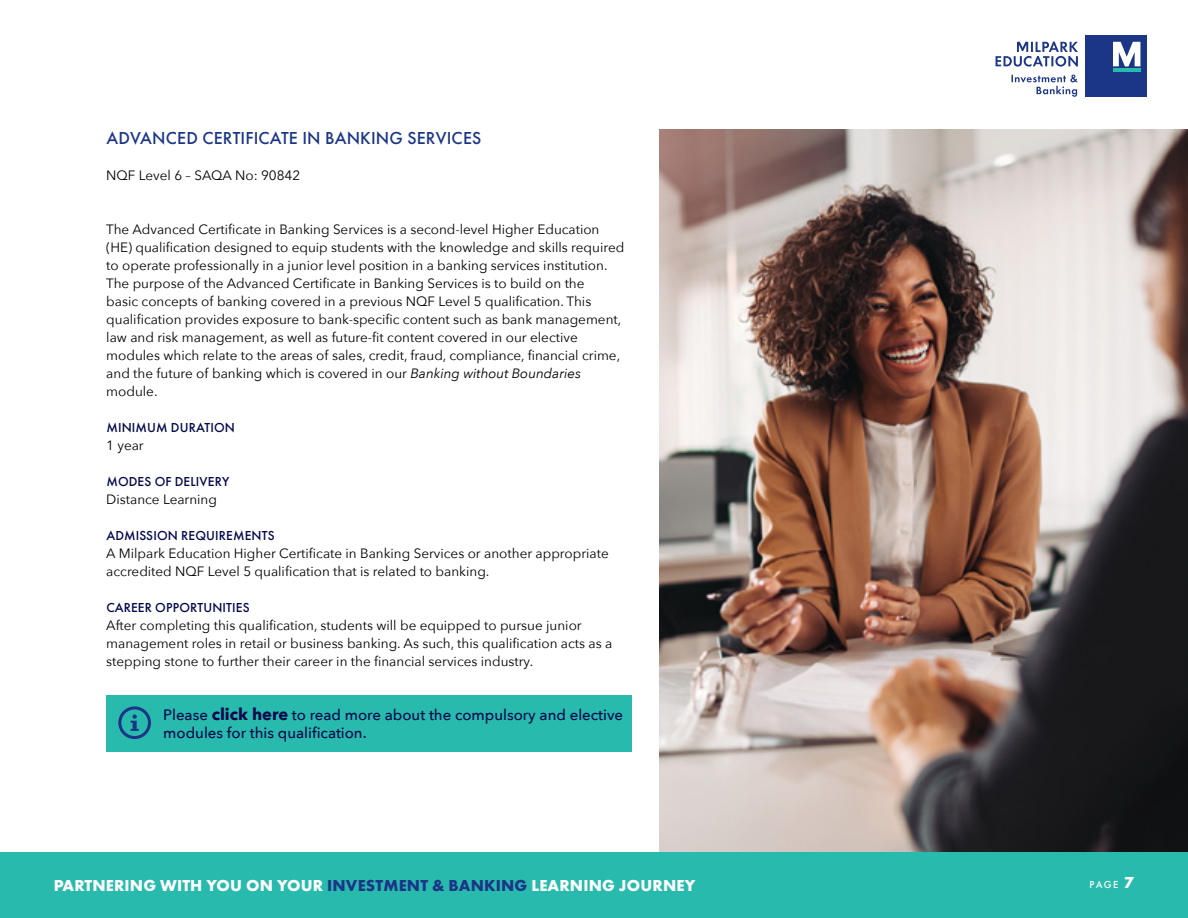
<style>
.page{position:relative;width:1188px;height:918px;background:#fff}
.page>*{position:absolute;margin:0;border:0;box-sizing:border-box;transform-origin:0 0}
.t1{font:500 18px "Futura PT";letter-spacing:.01em;color:#1c3687}
.t2{font:700 16.5px "Futura PT";letter-spacing:.01em;color:#fff}
.t3{font:500 15px/18px "Avenir Next";color:#00074a}
.t4{font:13.5px/18px "Avenir Next";color:#000}
.t5{font:500 13.5px "Futura PT";letter-spacing:.01em;color:#00074a}
.t6{font:500 10.5px "Futura PT";color:#fff}
.s1{font-style:italic}
.s2{font-weight:700;font-size:16.5px}
.s3{color:#1c3687}
</style>
<div class="page">
<img style="left:659px;top:129px;width:529px;height:724px">
<div style="left:106px;top:695px;width:526px;height:57px;background:#28bbad"></div>
<svg style="left:118px;top:706px;width:33px;height:33px"></svg>
<div style="left:0;top:853px;width:1188px;height:65px;background:#28bbad"></div>
<div style="left:1085px;top:36px;width:62px;height:61px;background:#1c3687"></div>
<svg style="left:1113px;top:42px;width:27px;height:24px"></svg>
<hr style="left:1113px;top:69px;width:27px;height:3px;background:#28bbad">
<svg style="left:996px;top:42px;width:82px;height:25px"></svg>
<svg style="left:1011px;top:75px;width:67px;height:22px"></svg>
<h1 class="t1" style="left:106px;top:127px;width:377px">ADVANCED CERTIFICATE IN BANKING SERVICES</h1>
<p class="t4" style="left:106px;top:166px;width:196px">NQF Level 6 – SAQA No: 90842</p>
<p class="t4" style="left:106px;top:220px;width:520px">The Advanced Certificate in Banking Services is a second-level Higher Education (HE) qualification designed to equip students with the knowledge and skills required to operate professionally in a junior level position in a banking services institution.<br>The purpose of the Advanced Certificate in Banking Services is to build on the<br>basic concepts of banking covered in a previous NQF Level 5 qualification. This qualification provides exposure to bank-specific content such as bank management, law and risk management, as well as future-fit content covered in our elective modules which relate to the areas of sales, credit, fraud, compliance, financial crime, and the future of banking which is covered in our <span class="s1">Banking without Boundaries </span>module.</p>
<p class="t5" style="left:106px;top:419px;width:130px">MINIMUM DURATION</p>
<p class="t4" style="left:106px;top:436px;width:39px">1 year</p>
<p class="t5" style="left:106px;top:473px;width:124px">MODES OF DELIVERY</p>
<p class="t4" style="left:106px;top:490px;width:112px">Distance Learning</p>
<p class="t5" style="left:106px;top:527px;width:170px">ADMISSION REQUIREMENTS</p>
<p class="t4" style="left:106px;top:544px;width:504px">A Milpark Education Higher Certificate in Banking Services or another appropriate accredited NQF Level 5 qualification that is related to banking.</p>
<p class="t5" style="left:106px;top:599px;width:145px">CAREER OPPORTUNITIES</p>
<p class="t4" style="left:106px;top:616px;width:507px">After completing this qualification, students will be equipped to pursue junior management roles in retail or business banking. As such, this qualification acts as a stepping stone to further their career in the financial services industry.</p>
<p class="t3" style="left:163px;top:705px;width:461px">Please <span class="s2">click here</span> to read more about the compulsory and elective modules for this qualification.</p>
<p class="t2" style="left:54px;top:875px;width:643px">PARTNERING WITH YOU ON YOUR <span class="s3">INVESTMENT &amp; BANKING</span> LEARNING JOURNEY</p>
<p class="t6" style="left:1090px;top:879px;width:46px">PAGE <span class="s2">7</span></p>
</div>
